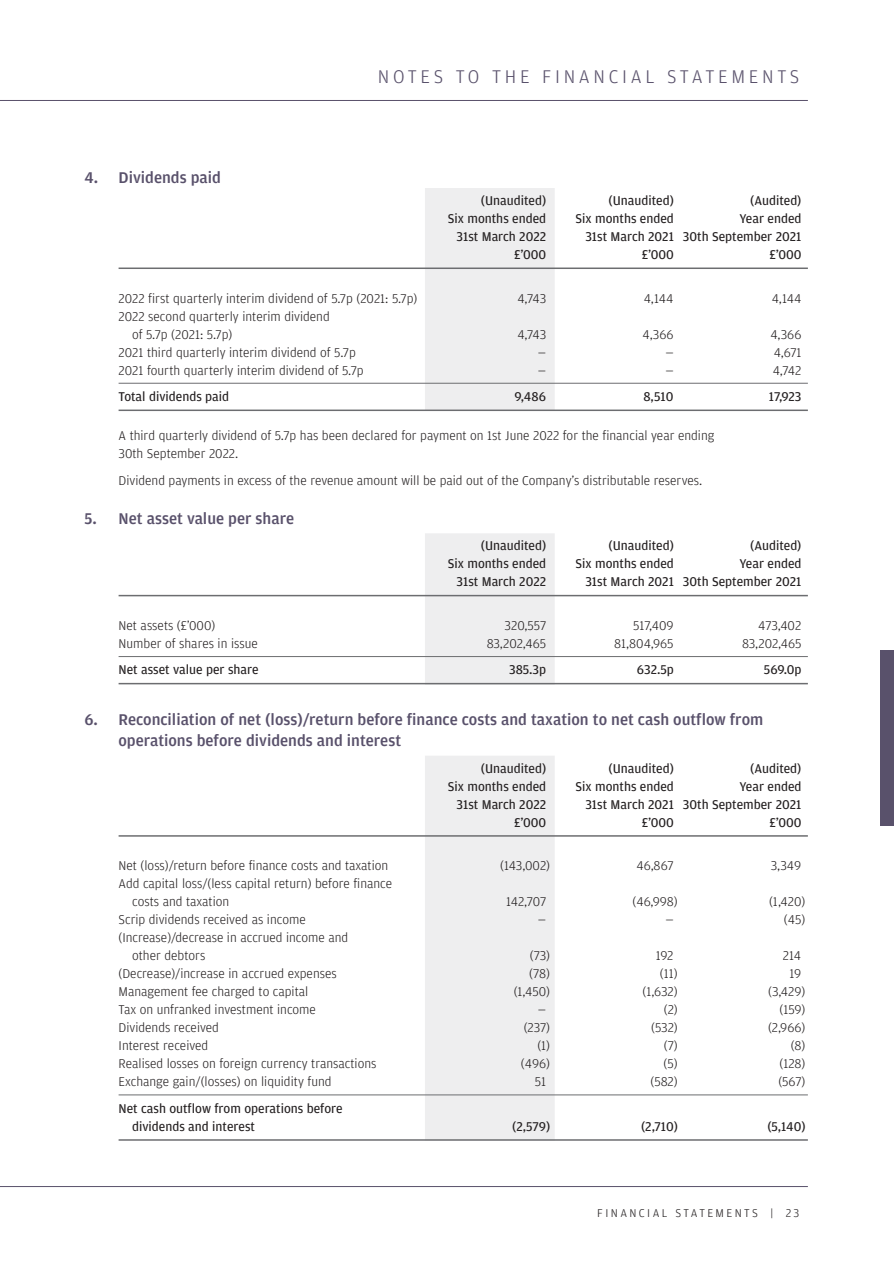
<style>
.page{position:relative;width:894px;height:1263px;background:#fff}
.page>*{position:absolute;margin:0;border:0;box-sizing:border-box;transform-origin:0 0}
.t1{font:300 19.5px "Amplitude";letter-spacing:.19em;color:#59516b}
.t2{font:500 16.5px/21px "Amplitude";color:#59516b}
.t3{font:300 13.5px/18px "Amplitude";color:#231f20}
.t4{font:13.5px/18px "Amplitude";color:#231f20}
.t5{font:300 12px "Amplitude";letter-spacing:.2em;color:#231f20}
</style>
<div class="page">
<hr style="left:0;top:1186px;width:807px;height:1px;background:#59516b">
<hr style="left:0;top:100px;width:807px;height:1px;background:#59516b">
<div style="left:880px;top:650px;width:13px;height:176px;background:#59516b"></div>
<div style="left:425px;top:188px;width:129px;height:222px;background:#eeeeef"></div>
<hr style="left:119px;top:267px;width:688px;height:2px;background:#6c6d70">
<hr style="left:119px;top:383px;width:688px;height:1px;background:#6c6d70">
<hr style="left:119px;top:410px;width:688px;height:1px;background:#6c6d70">
<div style="left:425px;top:533px;width:129px;height:152px;background:#eeeeef"></div>
<hr style="left:119px;top:595px;width:688px;height:1px;background:#6c6d70">
<hr style="left:119px;top:656px;width:688px;height:1px;background:#6c6d70">
<hr style="left:119px;top:683px;width:688px;height:1px;background:#6c6d70">
<div style="left:425px;top:756px;width:129px;height:384px;background:#eeeeef"></div>
<hr style="left:119px;top:835px;width:688px;height:2px;background:#6c6d70">
<hr style="left:119px;top:1095px;width:688px;height:1px;background:#6c6d70">
<hr style="left:119px;top:1139px;width:688px;height:2px;background:#6c6d70">
<p class="t2" style="left:84px;top:168px;width:138px">4. Dividends paid</p>
<h1 class="t1" style="left:378px;top:69px;width:423px">NOTES TO THE FINANCIAL STATEMENTS</h1>
<p class="t4" style="left:481px;top:192px;width:67px">(Unaudited)</p>
<p class="t4" style="left:608px;top:192px;width:67px">(Unaudited)</p>
<p class="t4" style="left:750px;top:192px;width:53px">(Audited)</p>
<p class="t4" style="left:448px;top:210px;width:100px">Six months ended</p>
<p class="t4" style="left:575px;top:210px;width:100px">Six months ended</p>
<p class="t4" style="left:739px;top:210px;width:63px">Year ended</p>
<p class="t4" style="left:456px;top:228px;width:91px">31st March 2022</p>
<p class="t4" style="left:585px;top:228px;width:217px">31st March 2021 30th September 2021</p>
<p class="t4" style="left:514px;top:246px;width:34px">£’000</p>
<p class="t4" style="left:641px;top:246px;width:34px">£’000</p>
<p class="t4" style="left:769px;top:246px;width:34px">£’000</p>
<p class="t3" style="left:119px;top:290px;width:300px">2022 first quarterly interim dividend of 5.7p (2021: 5.7p)</p>
<p class="t3" style="left:517px;top:290px;width:30px">4,743</p>
<p class="t3" style="left:643px;top:290px;width:31px">4,144</p>
<p class="t3" style="left:771px;top:290px;width:31px">4,144</p>
<p class="t3" style="left:132px;top:308px;width:199px;text-indent:-14px">2022 second quarterly interim dividend of 5.7p (2021: 5.7p)</p>
<p class="t3" style="left:517px;top:326px;width:30px">4,743</p>
<p class="t3" style="left:642px;top:326px;width:32px">4,366</p>
<p class="t3" style="left:770px;top:326px;width:32px">4,366</p>
<p class="t3" style="left:119px;top:344px;width:239px">2021 third quarterly interim dividend of 5.7p</p>
<p class="t3" style="left:537px;top:344px;width:10px">—</p>
<p class="t3" style="left:665px;top:344px;width:10px">—</p>
<p class="t3" style="left:773px;top:344px;width:29px">4,671</p>
<p class="t3" style="left:119px;top:362px;width:246px">2021 fourth quarterly interim dividend of 5.7p</p>
<p class="t3" style="left:537px;top:362px;width:10px">—</p>
<p class="t3" style="left:665px;top:362px;width:10px">—</p>
<p class="t3" style="left:772px;top:362px;width:30px">4,742</p>
<p class="t4" style="left:119px;top:388px;width:112px">Total dividends paid</p>
<p class="t4" style="left:514px;top:388px;width:33px">9,486</p>
<p class="t4" style="left:643px;top:388px;width:31px">8,510</p>
<p class="t4" style="left:768px;top:388px;width:34px">17,923</p>
<p class="t3" style="left:119px;top:428px;width:597px">A third quarterly dividend of 5.7p has been declared for payment on 1st June 2022 for the financial year ending<br>30th September 2022.</p>
<p class="t3" style="left:119px;top:473px;width:585px">Dividend payments in excess of the revenue amount will be paid out of the Company’s distributable reserves.</p>
<p class="t2" style="left:84px;top:509px;width:211px">5. Net asset value per share</p>
<p class="t4" style="left:481px;top:538px;width:67px">(Unaudited)</p>
<p class="t4" style="left:608px;top:538px;width:67px">(Unaudited)</p>
<p class="t4" style="left:750px;top:538px;width:53px">(Audited)</p>
<p class="t4" style="left:448px;top:556px;width:100px">Six months ended</p>
<p class="t4" style="left:575px;top:556px;width:100px">Six months ended</p>
<p class="t4" style="left:739px;top:556px;width:63px">Year ended</p>
<p class="t4" style="left:456px;top:574px;width:91px">31st March 2022</p>
<p class="t4" style="left:585px;top:574px;width:217px">31st March 2021 30th September 2021</p>
<p class="t3" style="left:119px;top:617px;width:98px">Net assets (£’000)</p>
<p class="t3" style="left:504px;top:617px;width:43px">320,557</p>
<p class="t3" style="left:633px;top:617px;width:42px">517,409</p>
<p class="t3" style="left:758px;top:617px;width:45px">473,402</p>
<p class="t3" style="left:119px;top:635px;width:141px">Number of shares in issue</p>
<p class="t3" style="left:486px;top:635px;width:61px">83,202,465</p>
<p class="t3" style="left:614px;top:635px;width:61px">81,804,965</p>
<p class="t3" style="left:742px;top:635px;width:61px">83,202,465</p>
<p class="t4" style="left:119px;top:662px;width:141px">Net asset value per share</p>
<p class="t4" style="left:509px;top:662px;width:38px">385.3p</p>
<p class="t4" style="left:636px;top:662px;width:39px">632.5p</p>
<p class="t4" style="left:763px;top:662px;width:39px">569.0p</p>
<p class="t2" style="left:118px;top:710px;width:646px;text-indent:-34px">6. Reconciliation of net (loss)/return before finance costs and taxation to net cash outflow from operations before dividends and interest</p>
<p class="t4" style="left:481px;top:760px;width:67px">(Unaudited)</p>
<p class="t4" style="left:608px;top:760px;width:67px">(Unaudited)</p>
<p class="t4" style="left:750px;top:760px;width:53px">(Audited)</p>
<p class="t4" style="left:448px;top:778px;width:100px">Six months ended</p>
<p class="t4" style="left:575px;top:778px;width:100px">Six months ended</p>
<p class="t4" style="left:739px;top:778px;width:63px">Year ended</p>
<p class="t4" style="left:456px;top:796px;width:91px">31st March 2022</p>
<p class="t4" style="left:585px;top:796px;width:217px">31st March 2021 30th September 2021</p>
<p class="t4" style="left:514px;top:814px;width:34px">£’000</p>
<p class="t4" style="left:641px;top:814px;width:34px">£’000</p>
<p class="t4" style="left:769px;top:814px;width:34px">£’000</p>
<p class="t3" style="left:119px;top:857px;width:271px">Net (loss)/return before finance costs and taxation</p>
<p class="t3" style="left:500px;top:857px;width:51px">(143,002)</p>
<p class="t3" style="left:636px;top:857px;width:38px">46,867</p>
<p class="t3" style="left:770px;top:857px;width:32px">3,349</p>
<p class="t3" style="left:132px;top:875px;width:261px;text-indent:-14px">Add capital loss/(less capital return) before finance costs and taxation</p>
<p class="t3" style="left:506px;top:893px;width:42px">142,707</p>
<p class="t3" style="left:632px;top:893px;width:47px">(46,998)</p>
<p class="t3" style="left:769px;top:893px;width:38px">(1,420)</p>
<p class="t3" style="left:119px;top:911px;width:189px">Scrip dividends received as income</p>
<p class="t3" style="left:537px;top:911px;width:10px">—</p>
<p class="t3" style="left:665px;top:911px;width:10px">—</p>
<p class="t3" style="left:783px;top:911px;width:23px">(45)</p>
<p class="t3" style="left:132px;top:929px;width:218px;text-indent:-14px">(Increase)/decrease in accrued income and other debtors</p>
<p class="t3" style="left:529px;top:947px;width:22px">(73)</p>
<p class="t3" style="left:655px;top:947px;width:19px">192</p>
<p class="t3" style="left:782px;top:947px;width:20px">214</p>
<p class="t3" style="left:119px;top:965px;width:220px">(Decrease)/increase in accrued expenses</p>
<p class="t3" style="left:529px;top:965px;width:22px">(78)</p>
<p class="t3" style="left:660px;top:965px;width:19px">(11)</p>
<p class="t3" style="left:789px;top:965px;width:13px">19</p>
<p class="t3" style="left:119px;top:983px;width:191px">Management fee charged to capital</p>
<p class="t3" style="left:513px;top:983px;width:38px">(1,450)</p>
<p class="t3" style="left:642px;top:983px;width:37px">(1,632)</p>
<p class="t3" style="left:768px;top:983px;width:39px">(3,429)</p>
<p class="t3" style="left:119px;top:1001px;width:199px">Tax on unfranked investment income</p>
<p class="t3" style="left:538px;top:1001px;width:10px">—</p>
<p class="t3" style="left:663px;top:1001px;width:15px">(2)</p>
<p class="t3" style="left:779px;top:1001px;width:27px">(159)</p>
<p class="t3" style="left:119px;top:1019px;width:102px">Dividends received</p>
<p class="t3" style="left:523px;top:1019px;width:28px">(237)</p>
<p class="t3" style="left:651px;top:1019px;width:28px">(532)</p>
<p class="t3" style="left:768px;top:1019px;width:39px">(2,966)</p>
<p class="t3" style="left:119px;top:1037px;width:91px">Interest received</p>
<p class="t3" style="left:537px;top:1037px;width:14px">(1)</p>
<p class="t3" style="left:663px;top:1037px;width:15px">(7)</p>
<p class="t3" style="left:790px;top:1037px;width:16px">(8)</p>
<p class="t3" style="left:119px;top:1055px;width:259px">Realised losses on foreign currency transactions</p>
<p class="t3" style="left:521px;top:1055px;width:31px">(496)</p>
<p class="t3" style="left:663px;top:1055px;width:16px">(5)</p>
<p class="t3" style="left:779px;top:1055px;width:27px">(128)</p>
<p class="t3" style="left:119px;top:1073px;width:214px">Exchange gain/(losses) on liquidity fund</p>
<p class="t3" style="left:534px;top:1073px;width:13px">51</p>
<p class="t3" style="left:650px;top:1073px;width:29px">(582)</p>
<p class="t3" style="left:778px;top:1073px;width:28px">(567)</p>
<p class="t4" style="left:132px;top:1100px;width:212px;text-indent:-13px">Net cash outflow from operations before dividends and interest</p>
<p class="t4" style="left:512px;top:1118px;width:40px">(2,579)</p>
<p class="t4" style="left:641px;top:1118px;width:38px">(2,710)</p>
<p class="t4" style="left:767px;top:1118px;width:40px">(5,140)</p>
<p class="t5" style="left:597px;top:1208px;width:203px">FINANCIAL STATEMENTS | 23</p>
</div>
